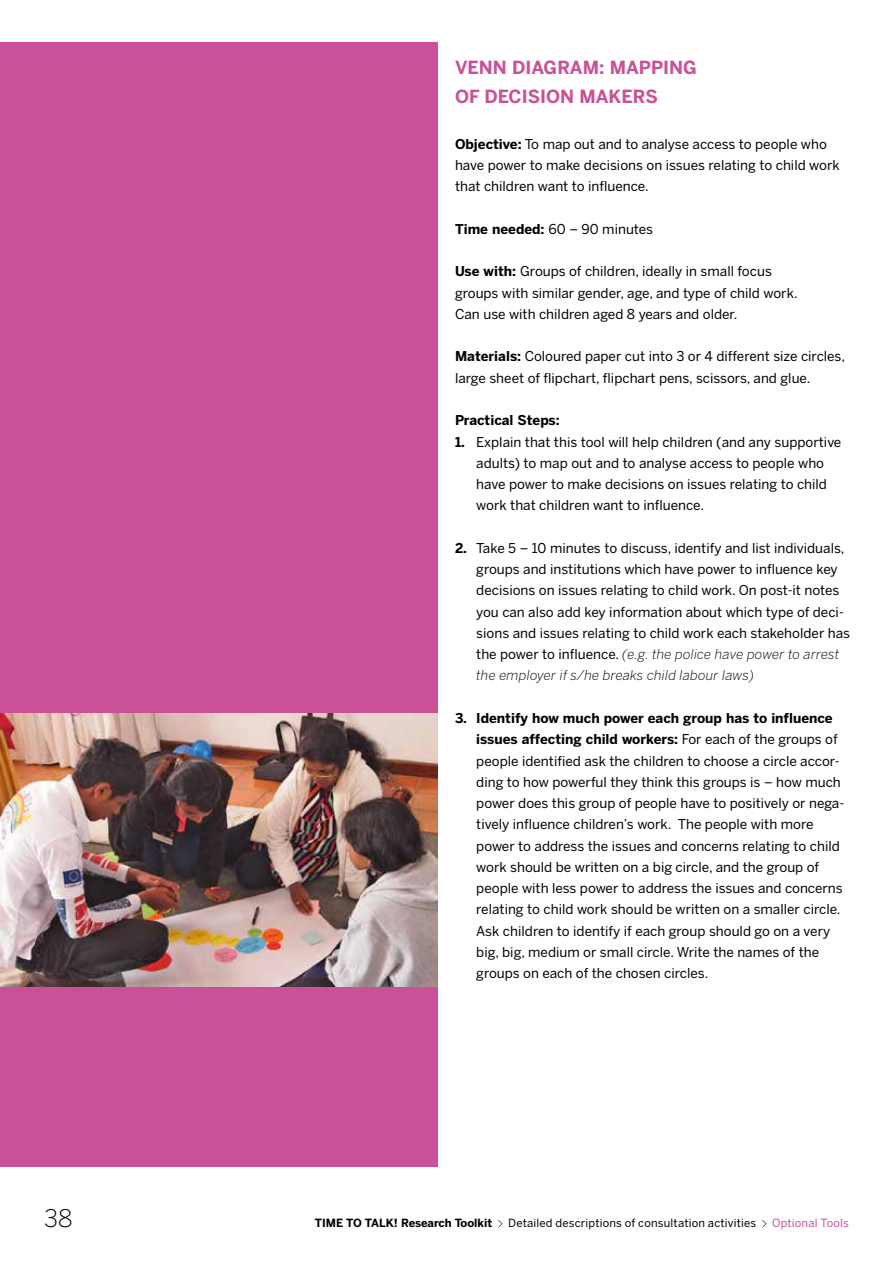
<style>
.page{position:relative;width:893px;height:1263px;background:#fff}
.page>*{position:absolute;margin:0;border:0;box-sizing:border-box;transform-origin:0 0}
.t1{font:300 24px "Benton Sans";color:#000}
.t2{font:700 18px "Benton Sans";color:#ca5097}
.t3{font:13.5px/21.3px "Benton Sans";color:#000}
.t4{font:700 13.5px "Benton Sans";color:#000}
.t5{font:11.25px "Benton Sans";letter-spacing:.015em;color:#000}
.t6{font:700 11.25px "Benton Sans";color:#000}
.t7{font:11.25px "Benton Sans";letter-spacing:.015em;color:#ca5097}
.s1{font-weight:700}
.s2{font-weight:300;font-style:italic}
</style>
<div class="page">
<div style="left:0;top:43px;width:438px;height:1124px;background:#ca5097"></div>
<svg style="left:498px;top:1220px;width:4px;height:7px"></svg>
<svg style="left:762px;top:1220px;width:4px;height:7px"></svg>
<img style="left:0;top:713px;width:438px;height:273px">
<h1 class="t1" style="left:44px;top:1204px;width:30px">38</h1>
<h2 class="t2" style="left:455px;top:57px;width:26px">Venn</h2>
<h2 class="t2" style="left:512px;top:57px;width:27px">Diagram</h2>
<h2 class="t2" style="left:599px;top:57px;width:40px">: Mapping</h2>
<h2 class="t2" style="left:455px;top:86px;width:42px">of decision</h2>
<h2 class="t2" style="left:579px;top:86px;width:14px">makers</h2>
<p class="t3" style="left:455px;top:133px;width:386px"><span class="s1">Objective:</span> To map out and to analyse access to people who have power to make decisions on issues relating to child work that children want to influence.</p>
<p class="t3" style="left:455px;top:218px;width:200px"><span class="s1">Time needed:</span> 60 – 90 minutes</p>
<p class="t3" style="left:455px;top:261px;width:344px"><span class="s1">Use with:</span> Groups of children, ideally in small focus groups with similar gender, age, and type of child work.<br>Can use with children aged 8 years and older.</p>
<p class="t3" style="left:455px;top:346px;width:392px"><span class="s1">Materials:</span> Coloured paper cut into 3 or 4 different size circles, large sheet of flipchart, flipchart pens, scissors, and glue.</p>
<p class="t4" style="left:455px;top:412px;width:106px">Practical Steps:</p>
<p class="t3" style="left:476px;top:431px;width:367px;text-indent:-21px"><span class="s1">1.</span> Explain that this tool will help children (and any supportive adults) to map out and to analyse access to people who have power to make decisions on issues relating to child work that children want to influence.</p>
<p class="t3" style="left:476px;top:537px;width:375px;text-indent:-21px"><span class="s1">2.</span> Take 5 – 10 minutes to discuss, identify and list individuals, groups and institutions which have power to influence key decisions on issues relating to child work. On post-it notes you can also add key information about which type of deci&shy;sions and issues relating to child work each stakeholder has the power to influence. <span class="s2">(e.g. the police have power to arrest the employer if s/he breaks child labour laws)</span></p>
<p class="t3" style="left:476px;top:707px;width:369px;text-indent:-21px"><span class="s1">3. Identify how much power each group has to influence issues affecting child workers:</span> For each of the groups of people identified ask the children to choose a circle accor&shy;ding to how powerful they think this groups is – how much power does this group of people have to positively or nega&shy;tively influence children’s work. The people with more power to address the issues and concerns relating to child work should be written on a big circle, and the group of people with less power to address the issues and concerns relating to child work should be written on a smaller circle.<br>Ask children to identify if each group should go on a very big, big, medium or small circle. Write the names of the groups on each of the chosen circles.</p>
<p class="t6" style="left:315px;top:1217px;width:179px">TIME TO TALK! Research Toolkit</p>
<p class="t5" style="left:508px;top:1217px;width:250px">Detailed descriptions of consultation activities</p>
<p class="t7" style="left:772px;top:1217px;width:78px">Optional Tools</p>
</div>
